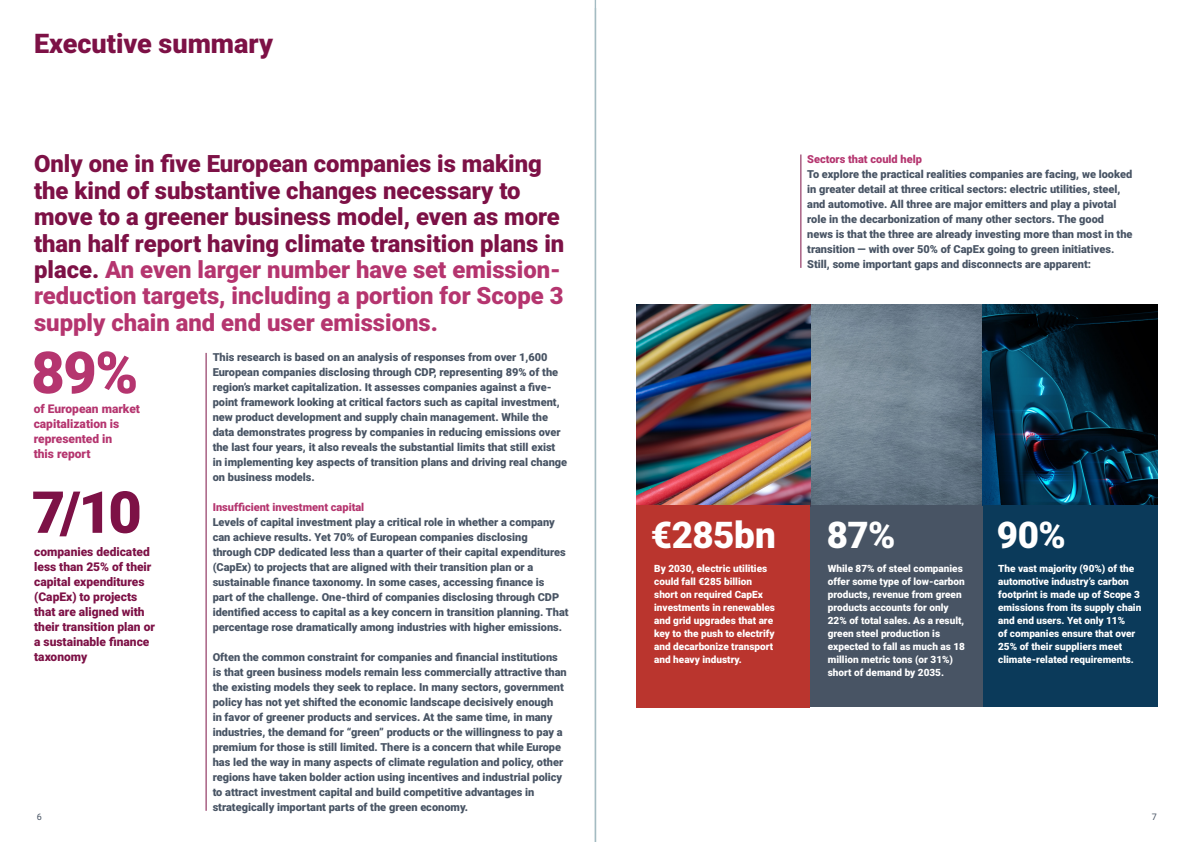
<style>
.page{position:relative;width:1191px;height:842px;background:#fff}
.page>*{position:absolute;margin:0;border:0;box-sizing:border-box;transform-origin:0 0}
.t1{font:900 58px "Roboto";color:#7d1146}
.t2{font:900 58px "Roboto";color:#b5356f}
.t3{font:900 36.8px "Roboto";letter-spacing:-.01em;color:#fff}
.Paragraph_Style1{font:900 27px "Roboto";color:#7d1146}
.Paragraph_Style1-2{font:900 23.8px/26.4px "Roboto";color:#7d1146}
.t4{font:900 12px/15px "Roboto";color:#7d1146}
.t5{font:900 12px/15px "Roboto";color:#b5356f}
.t6{font:900 11px/15px "Roboto";color:#485464}
.t7{font:900 11px "Roboto";color:#b5356f}
.t8{font:900 10px/13px "Roboto";color:#fff}
.t9{font:9px "Roboto";color:#485464}
.s1{color:#b5356f}
</style>
<div class="page">
<hr style="left:595px;top:0;width:1px;height:842px;background:#a4bbc2">
<hr style="left:800px;top:154px;width:1px;height:114px;background:#7d1146">
<hr style="left:206px;top:353px;width:1px;height:458px;background:#7d1146">
<img style="left:810px;top:304px;width:347px;height:201px">
<div style="left:809px;top:505px;width:173px;height:202px;background:#485464"></div>
<div style="left:982px;top:505px;width:175px;height:202px;background:#0b3a5a"></div>
<img style="left:636px;top:304px;width:174px;height:201px">
<div style="left:636px;top:505px;width:174px;height:202px;background:#ba352e"></div>
<p class="Paragraph_Style1" style="left:34px;top:25px;width:240px">Executive summary</p>
<p class="Paragraph_Style1-2" style="left:34px;top:150px;width:532px">Only one in five European companies is making the kind of substantive changes necessary to move to a greener business model, even as more than half report having climate transition plans in place. <span class="s1">An even larger number have set emission&shy;reduction targets, including a portion for Scope 3 supply chain and end user emissions.</span></p>
<p class="t7" style="left:807px;top:151px;width:116px">Sectors that could help</p>
<p class="t6" style="left:807px;top:166px;width:327px">To explore the practical realities companies are facing, we looked in greater detail at three critical sectors: electric utilities, steel, and automotive. All three are major emitters and play a pivotal role in the decarbonization of many other sectors. The good news is that the three are already investing more than most in the transition — with over 50% of CapEx going to green initiatives.<br>Still, some important gaps and disconnects are apparent:</p>
<p class="t2" style="left:31px;top:332px;width:109px">89%</p>
<p class="t6" style="left:213px;top:349px;width:356px">This research is based on an analysis of responses from over 1,600<br>European companies disclosing through CDP, representing 89% of the region’s market capitalization. It assesses companies against a five&shy;point framework looking at critical factors such as capital investment, new product development and supply chain management. While the data demonstrates progress by companies in reducing emissions over the last four years, it also reveals the substantial limits that still exist in implementing key aspects of transition plans and driving real change on business models.</p>
<p class="t7" style="left:213px;top:500px;width:153px">Insufficient investment capital</p>
<p class="t6" style="left:213px;top:514px;width:357px">Levels of capital investment play a critical role in whether a company can achieve results. Yet 70% of European companies disclosing through CDP dedicated less than a quarter of their capital expenditures (CapEx) to projects that are aligned with their transition plan or a sustainable finance taxonomy. In some cases, accessing finance is<br>part of the challenge. One-third of companies disclosing through CDP identified access to capital as a key concern in transition planning. That percentage rose dramatically among industries with higher emissions.</p>
<p class="t6" style="left:213px;top:649px;width:355px">Often the common constraint for companies and financial institutions is that green business models remain less commercially attractive than the existing models they seek to replace. In many sectors, government policy has not yet shifted the economic landscape decisively enough<br>in favor of greener products and services. At the same time, in many industries, the demand for “green” products or the willingness to pay a premium for those is still limited. There is a concern that while Europe has led the way in many aspects of climate regulation and policy, other regions have taken bolder action using incentives and industrial policy to attract investment capital and build competitive advantages in strategically important parts of the green economy.</p>
<p class="t5" style="left:34px;top:400px;width:108px">of European market capitalization is</p>
<p class="t5" style="left:34px;top:430px;width:80px">represented in</p>
<p class="t5" style="left:34px;top:445px;width:58px">this report</p>
<p class="t1" style="left:32px;top:472px;width:112px">7/10</p>
<p class="t3" style="left:651px;top:509px;width:126px">€285bn</p>
<p class="t3" style="left:826px;top:509px;width:70px">87%</p>
<p class="t3" style="left:996px;top:509px;width:70px">90%</p>
<p class="t8" style="left:654px;top:562px;width:122px">By 2030, electric utilities could fall €285 billion short on required CapEx investments in renewables and grid upgrades that are key to the push to electrify and decarbonize transport and heavy industry.</p>
<p class="t8" style="left:828px;top:562px;width:139px">While 87% of steel companies offer some type of low-carbon products, revenue from green products accounts for only<br>22% of total sales. As a result, green steel production is expected to fall as much as 18 million metric tons (or 31%) short of demand by 2035.</p>
<p class="t8" style="left:998px;top:562px;width:145px">The vast majority (90%) of the automotive industry’s carbon footprint is made up of Scope 3 emissions from its supply chain and end users. Yet only 11%<br>of companies ensure that over<br>25% of their suppliers meet climate-related requirements.</p>
<p class="t4" style="left:34px;top:544px;width:122px">companies dedicated less than 25% of their capital expenditures (CapEx) to projects that are aligned with their transition plan or a sustainable finance taxonomy</p>
<p class="t9" style="left:37px;top:811px;width:7px">6</p>
<p class="t9" style="left:1151px;top:811px;width:7px">7</p>
</div>
